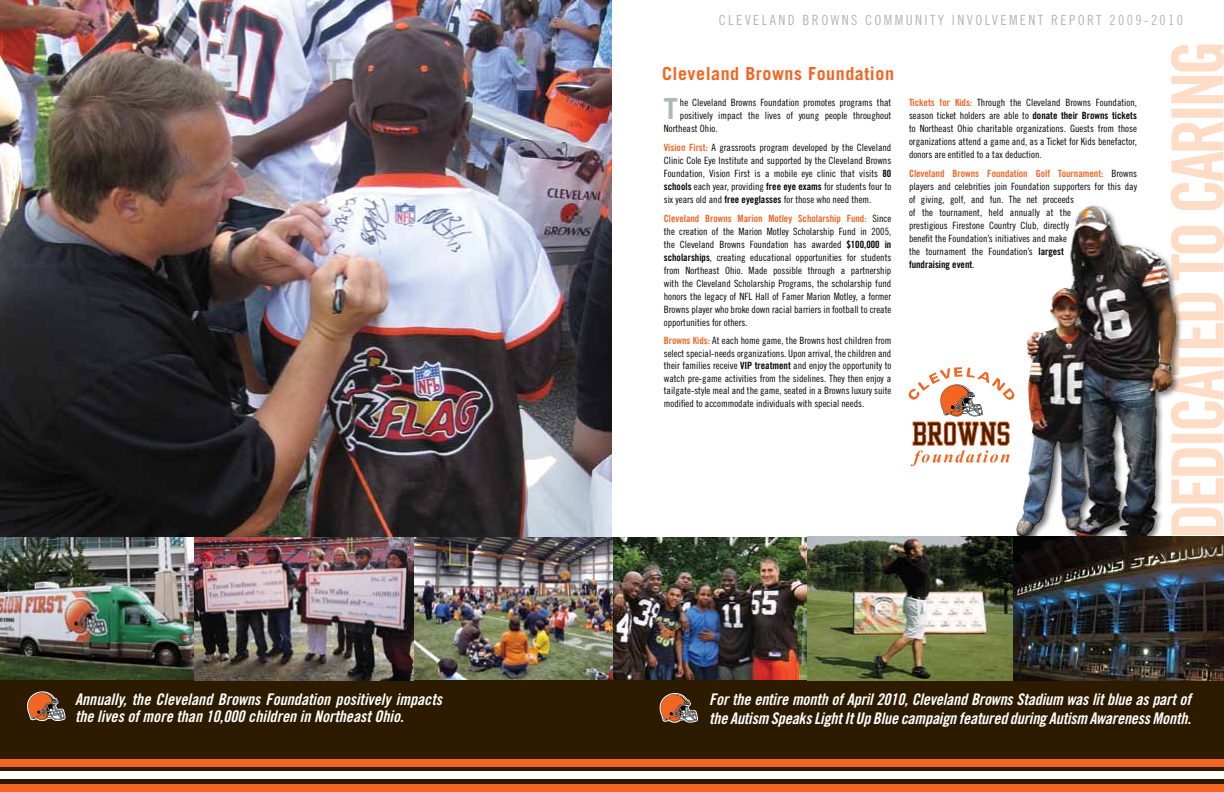
<style>
.page{position:relative;width:1224px;height:792px;background:#fff}
.page>*{position:absolute;margin:0;border:0;box-sizing:border-box;transform-origin:0 0}
.t1{font:700 29px "Trade Gothic";color:#b0b7bb}
.t2{font:700 18px "Trade Gothic";letter-spacing:.03em;color:#f26522}
.t3{font:16px/17px "Trade Gothic Bold Cond Twenty Obl";letter-spacing:-.01em;color:#fff}
.t4{font:14px "Trade Gothic Cond Eighteen";letter-spacing:.17em;color:#b0b7bb}
.t5{font:10px/13px "Trade Gothic Cond Eighteen";color:#000;text-align:justify}
.t6{font:10px "Trade Gothic Bold Cond Twenty";color:#f26522}
.t7{font:10px "Trade Gothic Bold Cond Twenty";color:#000}
.s1{font-family:"Trade Gothic Bold Cond Twenty";color:#f26522}
.s2{font-family:"Trade Gothic Bold Cond Twenty"}
.s3{font-family:"Trade Gothic Cond Eighteen";color:#000}
.s4{font-family:"Trade Gothic Cond Eighteen"}
</style>
<div class="page">
<img style="left:0;top:0;width:612px;height:537px">
<svg style="left:1171px;top:45px;width:53px;height:490px"></svg>
<div style="left:1015px;top:204px;width:168px;height:345px;background:#000;opacity:.55"></div>
<img style="left:1017px;top:205px;width:158px;height:332px">
<div style="left:0;top:673px;width:1224px;height:119px;background:#2d1b00"></div>
<div style="left:0;top:759px;width:1224px;height:33px;background:#f26522"></div>
<div style="left:0;top:767px;width:1224px;height:17px;background:#2d1b00"></div>
<div style="left:0;top:772px;width:1224px;height:7px;background:#fff"></div>
<img style="left:196px;top:537px;width:1028px;height:143px">
<img style="left:0;top:537px;width:196px;height:143px">
<svg style="left:909px;top:367px;width:105px;height:99px"></svg>
<svg style="left:660px;top:693px;width:38px;height:30px"></svg>
<svg style="left:27px;top:691px;width:39px;height:30px"></svg>
<h3 class="t4" style="left:719px;top:12px;width:466px">CLEVELAND BROWNS COMMUNITY INVOLVEMENT REPORT 2009-2010</h3>
<h1 class="t1" style="left:327px;top:52px;width:16px">T</h1>
<h2 class="t2" style="left:662px;top:63px;width:234px">Cleveland Browns Foundation</h2>
<h1 class="t1" style="left:664px;top:91px;width:16px">T</h1>
<p class="t5" style="left:680px;top:96px;width:213px">he Cleveland Browns Foundation promotes programs that</p>
<p class="t5" style="left:680px;top:109px;width:213px">positively impact the lives of young people throughout</p>
<p class="t5" style="left:664px;top:122px;width:55px">Northeast Ohio.</p>
<p class="t5" style="left:664px;top:141px;width:229px"><span class="s1">Vision First:</span> A grassroots program developed by the Cleveland Clinic Cole Eye Institute and supported by the Cleveland Browns Foundation, Vision First is a mobile eye clinic that visits <span class="s2">80 schools</span> each year, providing <span class="s2">free eye exams</span> for students four to six years old and <span class="s2">free eyeglasses</span> for those who need them.</p>
<p class="t6" style="left:664px;top:212px;width:229px">Cleveland Browns Marion Motley Scholarship Fund: <span class="s3">Since</span></p>
<p class="t5" style="left:664px;top:225px;width:229px">the creation of the Marion Motley Scholarship Fund in 2005, the Cleveland Browns Foundation has awarded <span class="s2">$100,000 in scholarships</span>, creating educational opportunities for students from Northeast Ohio. Made possible through a partnership with the Cleveland Scholarship Programs, the scholarship fund honors the legacy of NFL Hall of Famer Marion Motley, a former Browns player who broke down racial barriers in football to create opportunities for others.</p>
<p class="t5" style="left:664px;top:334px;width:229px;line-height:12.6px"><span class="s1">Browns Kids:</span> At each home game, the Browns host children from select special-needs organizations. Upon arrival, the children and their families receive <span class="s2">VIP treatment</span> and enjoy the opportunity to watch pre-game activities from the sidelines. They then enjoy a tailgate-style meal and the game, seated in a Browns luxury suite modified to accommodate individuals with special needs.</p>
<p class="t5" style="left:909px;top:96px;width:230px"><span class="s1">Tickets for Kids:</span> Through the Cleveland Browns Foundation, season ticket holders are able to <span class="s2">donate their Browns tickets </span>to Northeast Ohio charitable organizations. Guests from those organizations attend a game and, as a Ticket for Kids benefactor, donors are entitled to a tax deduction.</p>
<p class="t6" style="left:909px;top:167px;width:230px">Cleveland Browns Foundation Golf Tournament: <span class="s3">Browns</span></p>
<p class="t5" style="left:909px;top:180px;width:230px;text-align:left">players and celebrities join Foundation supporters for this day of giving, golf, and fun. The net proceeds<br>of the tournament, held annually at the<br>prestigious Firestone Country Club, directly<br>benefit the Foundation’s initiatives and make<br>the tournament the Foundation’s <span class="s2">largest</span></p>
<p class="t7" style="left:909px;top:258px;width:67px">fundraising event<span class="s4">.</span></p>
<h3 class="t3" style="left:75px;top:691px;width:369px">Annually, the Cleveland Browns Foundation positively impacts the lives of more than 10,000 children in Northeast Ohio.</h3>
<h3 class="t3" style="left:709px;top:690px;width:483px;line-height:19px">For the entire month of April 2010, Cleveland Browns Stadium was lit blue as part of the Autism Speaks Light It Up Blue campaign featured during Autism Awareness Month.</h3>
</div>
